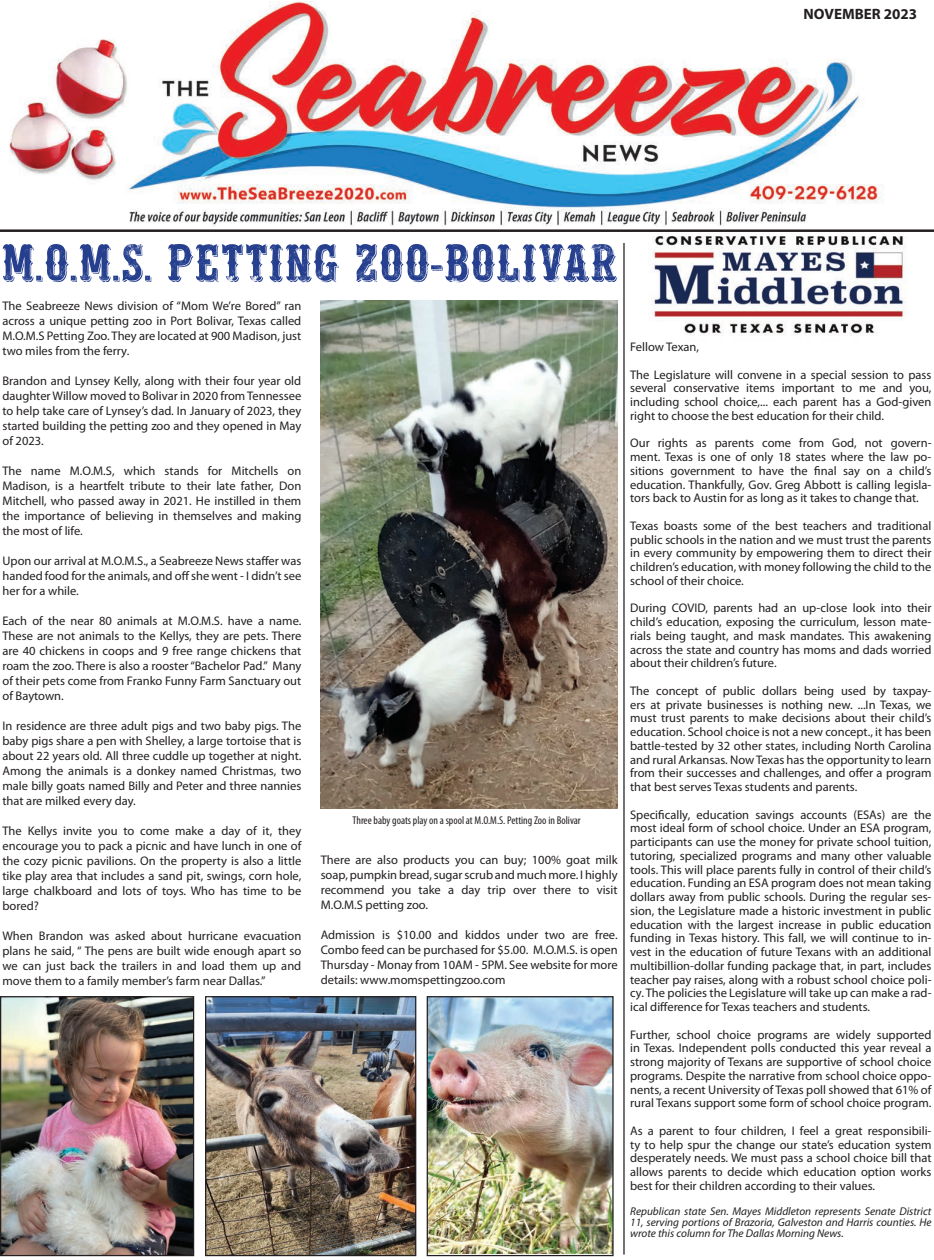
<style>
.page{position:relative;width:934px;height:1260px;background:#fff}
.page>*{position:absolute;margin:0;border:0;box-sizing:border-box;transform-origin:0 0}
.t1{font:57.5px "Addison Circus Drop";color:#253f8e;scale:.87 1}
.t2{font:700 15px "Myriad Pro";color:#231f20}
.t3{font:12.5px/13.8px "Myriad Pro";color:#231f20;text-align:justify}
.t4{font:italic 11.25px/11.2px "Myriad Pro";color:#231f20;text-align:justify}
.t5{font:condensed 11.25px "Myriad Pro";color:#231f20}
</style>
<div class="page">
<hr style="left:0;top:229px;width:934px;height:3px;background:#231f20">
<img style="left:9px;top:1px;width:875px;height:225px">
<hr style="left:623px;top:243px;width:1px;height:1012px;background:#231f20">
<img style="left:652px;top:236px;width:254px;height:99px">
<img style="left:321px;top:301px;width:296px;height:508px">
<img style="left:2px;top:998px;width:190px;height:256px">
<div style="left:0;top:996px;width:194px;height:260px;border:1px solid #231f20"></div>
<img style="left:429px;top:998px;width:182px;height:256px">
<div style="left:427px;top:996px;width:186px;height:260px;border:1px solid #231f20"></div>
<img style="left:207px;top:998px;width:207px;height:256px">
<div style="left:205px;top:996px;width:211px;height:260px;border:1px solid #231f20"></div>
<p class="t2" style="left:803px;top:4px;width:115px">NOVEMBER 2023</p>
<h1 class="t1" style="left:1px;top:227px;width:711px">M.O.M.S. PETTING ZOO-BOLIVAR</h1>
<p class="t3" style="left:2px;top:298px;width:300px;line-height:15px">The Seabreeze News division of “Mom We’re Bored” ran across a unique petting zoo in Port Bolivar, Texas called M.O.M.S Petting Zoo. They are located at 900 Madison, just two miles from the ferry.</p>
<p class="t3" style="left:2px;top:373px;width:300px;line-height:15px">Brandon and Lynsey Kelly, along with their four year old daughter Willow moved to Bolivar in 2020 from Tennessee to help take care of Lynsey’s dad. In January of 2023, they started building the petting zoo and they opened in May of 2023.</p>
<p class="t3" style="left:2px;top:463px;width:300px;line-height:15px">The name M.O.M.S, which stands for Mitchells on Madison, is a heartfelt tribute to their late father, Don Mitchell, who passed away in 2021. He instilled in them the importance of believing in themselves and making the most of life.</p>
<p class="t3" style="left:2px;top:553px;width:300px;line-height:15px">Upon our arrival at M.O.M.S., a Seabreeze News staffer was handed food for the animals, and off she went - I didn’t see her for a while.</p>
<p class="t3" style="left:2px;top:613px;width:300px;line-height:15px">Each of the near 80 animals at M.O.M.S. have a name.<br>These are not animals to the Kellys, they are pets. There are 40 chickens in coops and 9 free range chickens that roam the zoo. There is also a rooster “Bachelor Pad.” Many of their pets come from Franko Funny Farm Sanctuary out of Baytown.</p>
<p class="t3" style="left:2px;top:718px;width:300px;line-height:15px">In residence are three adult pigs and two baby pigs. The baby pigs share a pen with Shelley, a large tortoise that is about 22 years old. All three cuddle up together at night.<br>Among the animals is a donkey named Christmas, two male billy goats named Billy and Peter and three nannies that are milked every day.</p>
<p class="t3" style="left:2px;top:823px;width:300px;line-height:15px">The Kellys invite you to come make a day of it, they encourage you to pack a picnic and have lunch in one of the cozy picnic pavilions. On the property is also a little tike play area that includes a sand pit, swings, corn hole, large chalkboard and lots of toys. Who has time to be bored?</p>
<p class="t3" style="left:2px;top:928px;width:300px;line-height:15px">When Brandon was asked about hurricane evacuation plans he said, “ The pens are built wide enough apart so we can just back the trailers in and load them up and move them to a family member’s farm near Dallas.”</p>
<p class="t5" style="left:353px;top:813px;width:230px">Three baby goats play on a spool at M.O.M.S. Petting Zoo in Bolivar</p>
<p class="t3" style="left:321px;top:853px;width:298px;line-height:15px">There are also products you can buy; 100% goat milk soap, pumpkin bread, sugar scrub and much more. I highly recommend you take a day trip over there to visit M.O.M.S petting zoo.</p>
<p class="t3" style="left:321px;top:928px;width:298px;line-height:15px">Admission is $10.00 and kiddos under two are free.<br>Combo feed can be purchased for $5.00. M.O.M.S. is open Thursday - Monay from 10AM - 5PM. See website for more details: www.momspettingzoo.com</p>
<p class="t3" style="left:630px;top:340px;width:70px">Fellow Texan,</p>
<p class="t3" style="left:630px;top:368px;width:303px">The Legislature will convene in a special session to pass several conservative items important to me and you, including school choice,... each parent has a God-given right to choose the best education for their child.</p>
<p class="t3" style="left:630px;top:437px;width:303px">Our rights as parents come from God, not govern&shy;ment. Texas is one of only 18 states where the law po&shy;sitions government to have the final say on a child’s education. Thankfully, Gov. Greg Abbott is calling legisla&shy;tors back to Austin for as long as it takes to change that.</p>
<p class="t3" style="left:630px;top:519px;width:303px">Texas boasts some of the best teachers and traditional public schools in the nation and we must trust the parents in every community by empowering them to direct their children’s education, with money following the child to the school of their choice.</p>
<p class="t3" style="left:630px;top:602px;width:303px">During COVID, parents had an up-close look into their child’s education, exposing the curriculum, lesson mate&shy;rials being taught, and mask mandates. This awakening across the state and country has moms and dads worried about their children’s future.</p>
<p class="t3" style="left:630px;top:684px;width:303px">The concept of public dollars being used by taxpay&shy;ers at private businesses is nothing new. ...In Texas, we must trust parents to make decisions about their child’s education. School choice is not a new concept., it has been battle-tested by 32 other states, including North Carolina and rural Arkansas. Now Texas has the opportunity to learn from their successes and challenges, and offer a program that best serves Texas students and parents.</p>
<p class="t3" style="left:630px;top:808px;width:303px">Specifically, education savings accounts (ESAs) are the most ideal form of school choice. Under an ESA program, participants can use the money for private school tuition, tutoring, specialized programs and many other valuable tools. This will place parents fully in control of their child’s education. Funding an ESA program does not mean taking dollars away from public schools. During the regular ses&shy;sion, the Legislature made a historic investment in public education with the largest increase in public education funding in Texas history. This fall, we will continue to in&shy;vest in the education of future Texans with an additional multibillion-dollar funding package that, in part, includes teacher pay raises, along with a robust school choice poli&shy;cy. The policies the Legislature will take up can make a rad&shy;ical difference for Texas teachers and students.</p>
<p class="t3" style="left:630px;top:1028px;width:303px">Further, school choice programs are widely supported in Texas. Independent polls conducted this year reveal a strong majority of Texans are supportive of school choice programs. Despite the narrative from school choice oppo&shy;nents, a recent University of Texas poll showed that 61% of rural Texans support some form of school choice program.</p>
<p class="t3" style="left:630px;top:1124px;width:303px">As a parent to four children, I feel a great responsibili&shy;ty to help spur the change our state’s education system desperately needs. We must pass a school choice bill that allows parents to decide which education option works best for their children according to their values.</p>
<p class="t4" style="left:630px;top:1205px;width:303px">Republican state Sen. Mayes Middleton represents Senate District 11, serving portions of Brazoria, Galveston and Harris counties. He wrote this column for The Dallas Morning News.</p>
</div>
